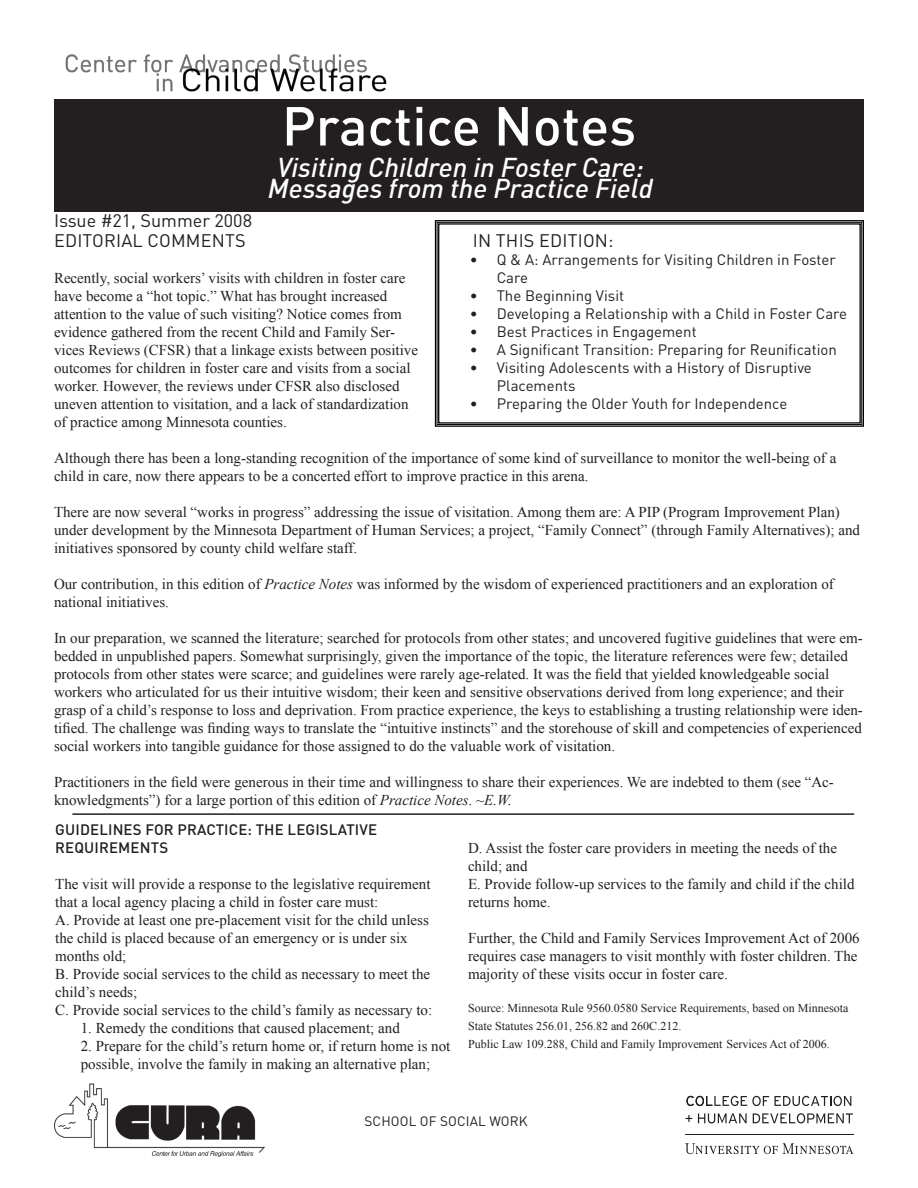
<style>
.page{position:relative;width:918px;height:1188px;background:#fff}
.page>*{position:absolute;margin:0;border:0;box-sizing:border-box;transform-origin:0 0}
.t1{font:500 54px "DINOT";color:#fff}
.t2{font:italic 500 27px "DINOT";color:#fff}
.t3{font:18px "DINOT";letter-spacing:.01em;color:#231f20}
.t4{font:15px/18px "Times New Roman";color:#231f20}
.t5{font:15px/18px "DINOT";color:#231f20}
.t6{font:500 15px/18px "DINOT";letter-spacing:.01em;color:#231f20}
.t7{font:13.5px "DINOT";letter-spacing:.01em;color:#231f20}
.t8{font:12px/18px "Times New Roman";color:#231f20}
.s1{font-style:italic}
</style>
<div class="page">
<div style="left:54px;top:99px;width:810px;height:113px;background:#231f20"></div>
<hr style="left:685px;top:1134px;width:168px;height:1px;background:#231f20">
<svg style="left:685px;top:1143px;width:168px;height:11px"></svg>
<svg style="left:686px;top:1096px;width:165px;height:10px"></svg>
<svg style="left:686px;top:1115px;width:6px;height:7px"></svg>
<svg style="left:698px;top:1113px;width:49px;height:10px"></svg>
<svg style="left:753px;top:1113px;width:100px;height:10px"></svg>
<img style="left:65px;top:54px;width:322px;height:38px">
<img style="left:54px;top:1083px;width:210px;height:74px">
<hr style="left:72px;top:813px;width:782px;height:2px;background:#231f20">
<svg style="left:434px;top:220px;width:430px;height:207px"></svg>
<div style="left:438px;top:223px;width:423px;height:201px;border:1px solid #000"></div>
<p class="t1" style="left:282px;top:89px;width:356px">PRACTICE NOTES</p>
<p class="t3" style="left:54px;top:209px;width:200px">Issue #21, Summer 2008</p>
<p class="t2" style="left:277px;top:149px;width:368px">Visiting Children in Foster Care:</p>
<p class="t2" style="left:268px;top:170px;width:387px">Messages from the Practice Field</p>
<p class="t3" style="left:54px;top:228px;width:193px">Editorial Comments</p>
<p class="t4" style="left:54px;top:269px;width:366px">Recently, social workers’ visits with children in foster care have become a “hot topic.” What has brought increased attention to the value of such visiting? Notice comes from evidence gathered from the recent Child and Family Ser&shy;vices Reviews (CFSR) that a linkage exists between positive outcomes for children in foster care and visits from a social worker. However, the reviews under CFSR also disclosed uneven attention to visitation, and a lack of standardization of practice among Minnesota counties.</p>
<p class="t4" style="left:54px;top:449px;width:784px">Although there has been a long-standing recognition of the importance of some kind of surveillance to monitor the well-being of a child in care, now there appears to be a concerted effort to improve practice in this arena.</p>
<p class="t4" style="left:54px;top:503px;width:808px">There are now several “works in progress” addressing the issue of visitation. Among them are: A PIP (Program Improvement Plan) under development by the Minnesota Department of Human Services; a project, “Family Connect” (through Family Alternatives); and initiatives sponsored by county child welfare staff.</p>
<p class="t4" style="left:54px;top:575px;width:781px">Our contribution, in this edition of <span class="s1">Practice Notes</span> was informed by the wisdom of experienced practitioners and an exploration of national initiatives.</p>
<p class="t4" style="left:54px;top:629px;width:810px">In our preparation, we scanned the literature; searched for protocols from other states; and uncovered fugitive guidelines that were em&shy;bedded in unpublished papers. Somewhat surprisingly, given the importance of the topic, the literature references were few; detailed protocols from other states were scarce; and guidelines were rarely age-related. It was the field that yielded knowledgeable social workers who articulated for us their intuitive wisdom; their keen and sensitive observations derived from long experience; and their grasp of a child’s response to loss and deprivation. From practice experience, the keys to establishing a trusting relationship were iden&shy;tified. The challenge was finding ways to translate the “intuitive instincts” and the storehouse of skill and competencies of experienced social workers into tangible guidance for those assigned to do the valuable work of visitation.</p>
<p class="t4" style="left:54px;top:773px;width:781px">Practitioners in the field were generous in their time and willingness to share their experiences. We are indebted to them (see “Ac&shy;knowledgments”) for a large portion of this edition of <span class="s1">Practice Notes</span>. ~<span class="s1">E.W.</span></p>
<p class="t3" style="left:473px;top:229px;width:142px">I n this edition:</p>
<p class="t5" style="left:497px;top:250px;width:340px;text-indent:-27px">• Q &amp; A: Arrangements for Visiting Children in Foster<br>Care</p>
<p class="t5" style="left:470px;top:286px;width:156px">• The Beginning Visit</p>
<p class="t5" style="left:470px;top:304px;width:379px">• Developing a Relationship with a Child in Foster Care</p>
<p class="t5" style="left:470px;top:322px;width:228px">• Best Practices in Engagement</p>
<p class="t5" style="left:470px;top:340px;width:369px">• A Significant Transition: Preparing for Reunification</p>
<p class="t5" style="left:497px;top:358px;width:317px;text-indent:-27px">• Visiting Adolescents with a H istory of D isruptive<br>Placements</p>
<p class="t5" style="left:470px;top:394px;width:319px">• Preparing the Older Youth for I ndependence</p>
<p class="t6" style="left:55px;top:820px;width:323px">GUIDELIN ES FOR PRACTICE: THE LEGISLATIVE<br>REQUIREMENTS</p>
<p class="t4" style="left:55px;top:875px;width:377px">The visit will provide a response to the legislative requirement that a local agency placing a child in foster care must:</p>
<p class="t4" style="left:55px;top:911px;width:375px">A. Provide at least one pre-placement visit for the child unless the child is placed because of an emergency or is under six months old;</p>
<p class="t4" style="left:55px;top:965px;width:376px">B. Provide social services to the child as necessary to meet the child’s needs;</p>
<p class="t4" style="left:55px;top:1001px;width:379px">C. Provide social services to the child’s family as necessary to:</p>
<p class="t4" style="left:81px;top:1019px;width:321px">1. Remedy the conditions that caused placement; and</p>
<p class="t4" style="left:81px;top:1037px;width:371px">2. Prepare for the child’s return home or, if return home is not possible, involve the family in making an alternative plan;</p>
<p class="t4" style="left:468px;top:839px;width:371px">D. Assist the foster care providers in meeting the needs of the child; and</p>
<p class="t4" style="left:468px;top:875px;width:388px">E. Provide follow-up services to the family and child if the child returns home.</p>
<p class="t4" style="left:468px;top:929px;width:393px">Further, the Child and Family Services Improvement Act of 2006 requires case managers to visit monthly with foster children. The majority of these visits occur in foster care.</p>
<p class="t8" style="left:468px;top:998px;width:382px">Source: Minnesota Rule 9560.0580 Service Requirements, based on Minnesota<br>State Statutes 256.01, 256.82 and 260C.212.</p>
<p class="t8" style="left:468px;top:1034px;width:363px">Public Law 109.288, Child and Family Improvement Services Act of 2006.</p>
<p class="t7" style="left:365px;top:1112px;width:165px">School of Social Work</p>
</div>
